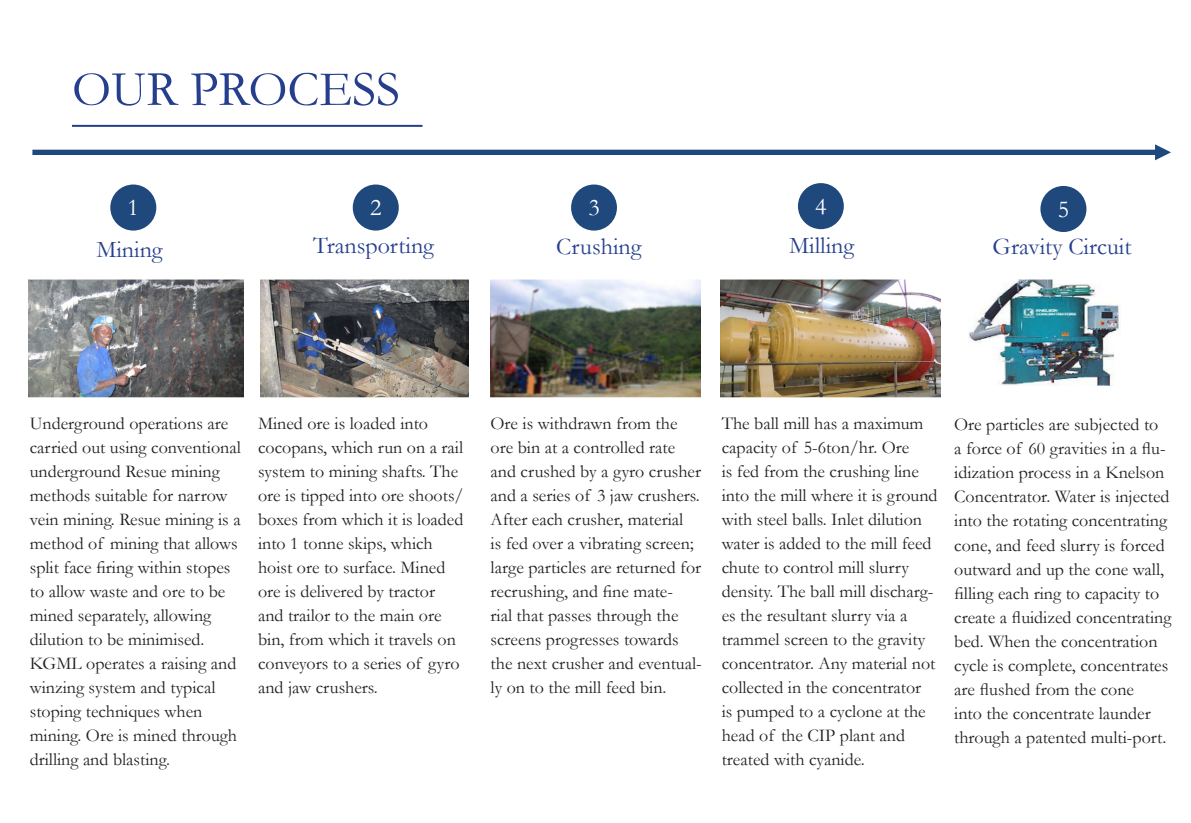
<style>
.page{position:relative;width:1191px;height:823px;background:#fff}
.page>*{position:absolute;margin:0;border:0;box-sizing:border-box;transform-origin:0 0}
.t1{font:50px "Garamond";color:#253f8e}
.t2{font:24.2px "Garamond";color:#fff}
.t3{font:24px "Garamond";color:#253f8e}
.t4{font:18px/24px "Garamond";color:#231f20}
</style>
<div class="page">
<img style="left:720px;top:279px;width:220px;height:118px">
<hr style="left:72px;top:125px;width:350px;height:2px;background:#253f8e">
<img style="left:490px;top:279px;width:211px;height:118px">
<img style="left:968px;top:279px;width:152px;height:106px">
<img style="left:261px;top:279px;width:207px;height:118px">
<div style="left:32px;top:149px;width:1125px;height:6px;background:#1f497d"></div>
<svg style="left:1155px;top:144px;width:16px;height:16px"></svg>
<div style="left:110px;top:184px;width:46px;height:46px;background:#1f497d;border-radius:50%"></div>
<div style="left:353px;top:184px;width:45px;height:46px;background:#1f497d;border-radius:50%"></div>
<div style="left:571px;top:184px;width:46px;height:46px;background:#1f497d;border-radius:50%"></div>
<div style="left:798px;top:183px;width:45px;height:46px;background:#1f497d;border-radius:50%"></div>
<div style="left:1040px;top:186px;width:46px;height:46px;background:#1f497d;border-radius:50%"></div>
<img style="left:28px;top:279px;width:216px;height:118px">
<div style="left:27px;top:397px;width:1131px;height:15px;background:#fff;border:2px solid #fff"></div>
<p class="t1" style="left:72px;top:55px;width:329px">OUR PROCESS</p>
<p class="t2" style="left:128px;top:191px;width:13px">1</p>
<p class="t2" style="left:370px;top:191px;width:13px">2</p>
<p class="t2" style="left:588px;top:191px;width:13px">3</p>
<p class="t2" style="left:815px;top:190px;width:13px">4</p>
<p class="t2" style="left:1057px;top:193px;width:13px">5</p>
<p class="t3" style="left:313px;top:229px;width:122px">Transporting</p>
<p class="t3" style="left:96px;top:233px;width:68px">Mining</p>
<p class="t3" style="left:556px;top:230px;width:87px">Crushing</p>
<p class="t3" style="left:789px;top:229px;width:66px">Milling</p>
<p class="t3" style="left:992px;top:230px;width:140px">Gravity Circuit</p>
<p class="t4" style="left:30px;top:410px;width:212px">Underground operations are carried out using conventional underground Resue mining methods suitable for narrow vein mining. Resue mining is a method of mining that allows split face firing within stopes to allow waste and ore to be mined separately, allowing dilution to be minimised.<br>KGML operates a raising and winzing system and typical stoping techniques when mining. Ore is mined through drilling and blasting.</p>
<p class="t4" style="left:721px;top:410px;width:217px">The ball mill has a maximum capacity of 5-6ton/hr. Ore<br>is fed from the crushing line into the mill where it is ground with steel balls. Inlet dilution water is added to the mill feed chute to control mill slurry density. The ball mill discharg&shy;es the resultant slurry via a trammel screen to the gravity concentrator. Any material not collected in the concentrator<br>is pumped to a cyclone at the head of the CIP plant and treated with cyanide.</p>
<p class="t4" style="left:258px;top:410px;width:207px">Mined ore is loaded into cocopans, which run on a rail system to mining shafts. The ore is tipped into ore shoots/ boxes from which it is loaded into 1 tonne skips, which hoist ore to surface. Mined ore is delivered by tractor and trailor to the main ore bin, from which it travels on conveyors to a series of gyro and jaw crushers.</p>
<p class="t4" style="left:490px;top:410px;width:213px">Ore is withdrawn from the ore bin at a controlled rate and crushed by a gyro crusher and a series of 3 jaw crushers.<br>After each crusher, material<br>is fed over a vibrating screen; large particles are returned for recrushing, and fine mate-<br>rial that passes through the screens progresses towards the next crusher and eventual&shy;ly on to the mill feed bin.</p>
<p class="t4" style="left:954px;top:412px;width:219px">Ore particles are subjected to<br>a force of 60 gravities in a flu&shy;idization process in a Knelson<br>Concentrator. Water is injected into the rotating concentrating cone, and feed slurry is forced outward and up the cone wall, filling each ring to capacity to create a fluidized concentrating bed. When the concentration cycle is complete, concentrates are flushed from the cone<br>into the concentrate launder through a patented multi-port.</p>
</div>
